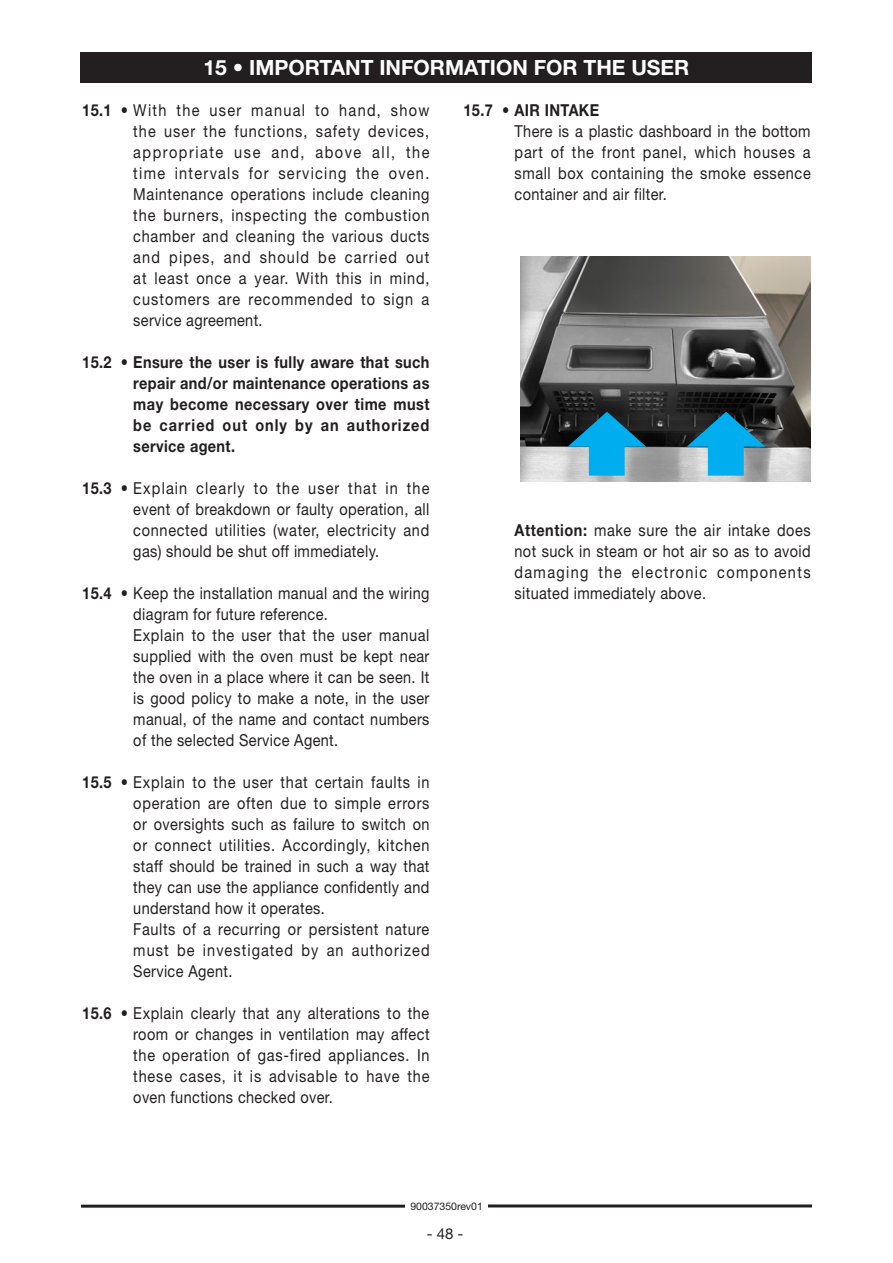
<style>
.page{position:relative;width:893px;height:1263px;background:#fff}
.page>*{position:absolute;margin:0;border:0;box-sizing:border-box;transform-origin:0 0}
.Titolo_capitolo{font:700 21px "Helvetica Neue LT Std";color:#fff}
.Punti_con_rientro{font:16.5px/21px "Helvetica Neue LT Std";letter-spacing:.025em;color:#231f20;text-align:justify;scale:.88 1}
.Punti_con_rientro-2{font:700 16.5px/21px "Helvetica Neue LT Std";letter-spacing:.03em;color:#231f20;text-align:justify;scale:.88 1}
.t1{font:15px "Helvetica Neue LT Std";color:#231f20}
.t2{font:10.5px "Helvetica Neue LT Std";color:#231f20}
.s1{font-weight:700}
</style>
<div class="page">
<hr style="left:81px;top:1205px;width:338px;height:3px;background:#231f20">
<hr style="left:474px;top:1204px;width:338px;height:3px;background:#231f20">
<div style="left:405px;top:1194px;width:83px;height:24px;background:#fff"></div>
<div style="left:81px;top:52px;width:731px;height:30px;background:#231f20"></div>
<img style="left:520px;top:256px;width:290px;height:226px">
<svg style="left:568px;top:412px;width:78px;height:64px;background:#3589a9"></svg>
<svg style="left:687px;top:412px;width:78px;height:64px;background:#368aa9"></svg>
<p class="Titolo_capitolo" style="left:204px;top:55px;width:487px">15 • IMPORTANT INFORMATION FOR THE USER</p>
<p class="Punti_con_rientro" style="left:133px;top:99px;width:338px;text-indent:-51px"><span class="s1">15.1 •</span> With the user manual to hand, show the user the functions, safety devices, appropriate use and, above all, the time intervals for servicing the oven.<br>Maintenance operations include cleaning the burners, inspecting the combustion chamber and cleaning the various ducts and pipes, and should be carried out at least once a year. With this in mind, customers are recommended to sign a service agreement.</p>
<p class="Punti_con_rientro-2" style="left:133px;top:351px;width:338px;text-indent:-51px">15.2 • Ensure the user is fully aware that such repair and/or maintenance operations as may become necessary over time must be carried out only by an authorized service agent.</p>
<p class="Punti_con_rientro" style="left:133px;top:477px;width:338px;text-indent:-51px"><span class="s1">15.3 •</span> Explain clearly to the user that in the event of breakdown or faulty operation, all connected utilities (water, electricity and gas) should be shut off immediately.</p>
<p class="Punti_con_rientro" style="left:133px;top:582px;width:338px;text-indent:-51px"><span class="s1">15.4 •</span> Keep the installation manual and the wiring diagram for future reference.</p>
<p class="Punti_con_rientro" style="left:133px;top:624px;width:338px">Explain to the user that the user manual supplied with the oven must be kept near the oven in a place where it can be seen. It is good policy to make a note, in the user manual, of the name and contact numbers of the selected Service Agent.</p>
<p class="Punti_con_rientro" style="left:133px;top:771px;width:338px;text-indent:-51px"><span class="s1">15.5 •</span> Explain to the user that certain faults in operation are often due to simple errors or oversights such as failure to switch on or connect utilities. Accordingly, kitchen staff should be trained in such a way that they can use the appliance confidently and understand how it operates.</p>
<p class="Punti_con_rientro" style="left:133px;top:918px;width:338px">Faults of a recurring or persistent nature must be investigated by an authorized Service Agent.</p>
<p class="Punti_con_rientro" style="left:133px;top:1002px;width:338px;text-indent:-51px"><span class="s1">15.6 •</span> Explain clearly that any alterations to the room or changes in ventilation may affect the operation of gas-fired appliances. In these cases, it is advisable to have the oven functions checked over.</p>
<p class="Punti_con_rientro-2" style="left:463px;top:99px;width:156px">15.7 • AIR INTAKE</p>
<p class="Punti_con_rientro" style="left:514px;top:120px;width:338px">There is a plastic dashboard in the bottom part of the front panel, which houses a small box containing the smoke essence container and air filter.</p>
<p class="Punti_con_rientro" style="left:514px;top:519px;width:338px"><span class="s1">Attention:</span> make sure the air intake does not suck in steam or hot air so as to avoid damaging the electronic components situated immediately above.</p>
<p class="t2" style="left:410px;top:1200px;width:74px">90037350rev01</p>
<p class="t1" style="left:427px;top:1225px;width:38px">- 48 -</p>
</div>
